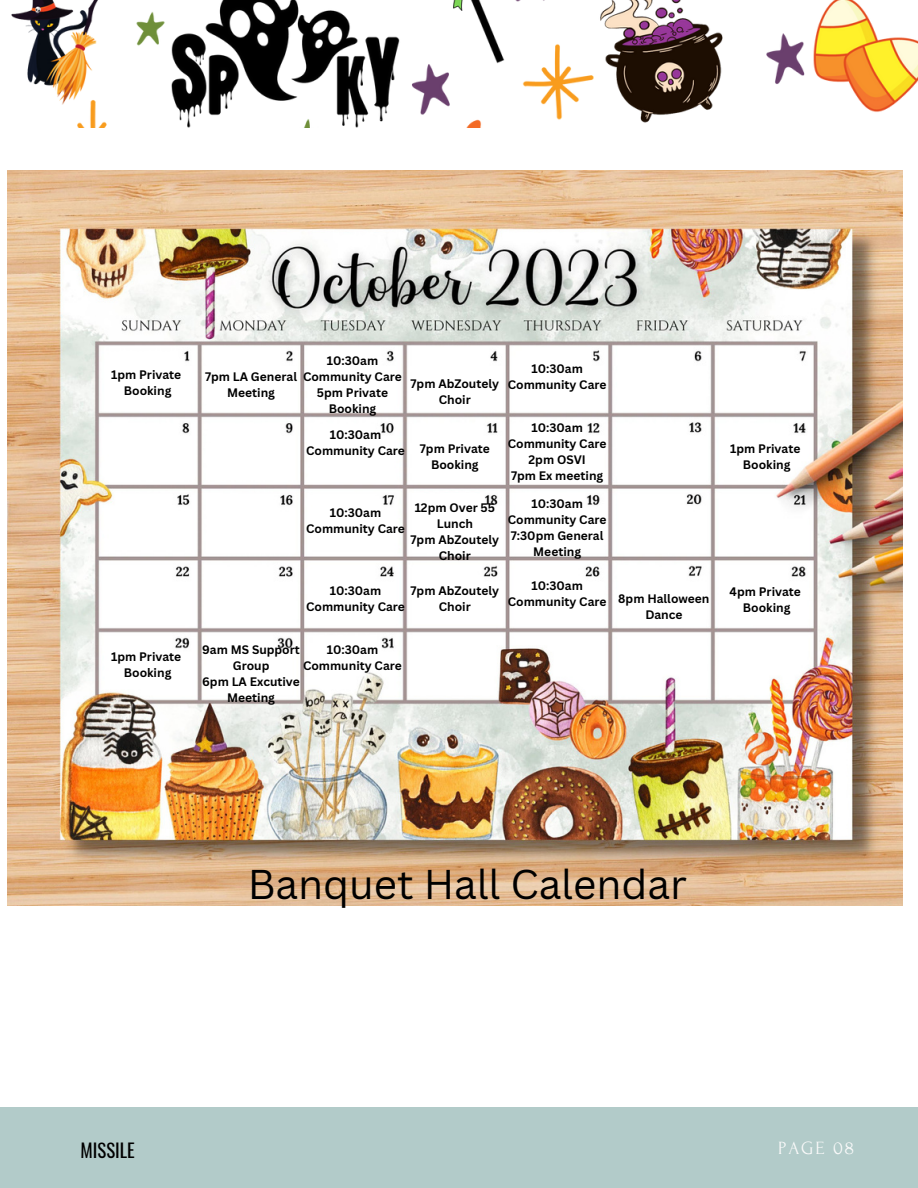
<style>
.page{position:relative;width:918px;height:1188px;background:#fff}
.page>*{position:absolute;margin:0;border:0;box-sizing:border-box;transform-origin:0 0}
.t1{font:40.5px "Canva Sans";color:#000}
.t2{font:18.75px "Oswald";color:#000}
.t3{font:18.6px "Forum";letter-spacing:.1em;color:#fafafa}
.t4{font:700 12px/16px "Canva Sans";color:#000;text-align:center}
</style>
<div class="page">
<div style="left:0;top:1107px;width:918px;height:81px;background:#b2cbc9"></div>
<img style="left:11px;top:0;width:907px;height:127px">
<img style="left:8px;top:171px;width:894px;height:734px">
<p class="t4" style="left:111px;top:366px;width:72px">1pm Private</p>
<p class="t4" style="left:124px;top:382px;width:49px">Booking</p>
<p class="t4" style="left:111px;top:648px;width:72px">1pm Private</p>
<p class="t4" style="left:124px;top:664px;width:49px">Booking</p>
<p class="t4" style="left:303px;top:352px;width:100px">10:30am<br>Community Care</p>
<p class="t4" style="left:317px;top:384px;width:73px">5pm Private<br>Booking</p>
<p class="t4" style="left:205px;top:368px;width:94px">7pm LA General<br>Meeting</p>
<p class="t4" style="left:411px;top:375px;width:90px">7pm AbZoutely<br>Choir</p>
<p class="t4" style="left:306px;top:426px;width:100px">10:30am<br>Community Care</p>
<p class="t4" style="left:420px;top:441px;width:71px">7pm Private<br>Booking</p>
<p class="t4" style="left:415px;top:499px;width:82px">12pm Over 55<br>Lunch</p>
<p class="t4" style="left:411px;top:531px;width:90px">7pm AbZoutely<br>Choir</p>
<p class="t4" style="left:411px;top:582px;width:90px">7pm AbZoutely<br>Choir</p>
<p class="t4" style="left:306px;top:504px;width:100px">10:30am<br>Community Care</p>
<p class="t4" style="left:306px;top:582px;width:100px">10:30am<br>Community Care</p>
<p class="t4" style="left:303px;top:642px;width:100px">10:30am<br>Community Care</p>
<p class="t4" style="left:202px;top:642px;width:99px">9am MS Support<br>Group</p>
<p class="t4" style="left:202px;top:674px;width:99px">6pm LA Excutive<br>Meeting</p>
<p class="t4" style="left:508px;top:360px;width:100px">10:30am<br>Community Care</p>
<p class="t4" style="left:508px;top:419px;width:100px">10:30am<br>Community Care</p>
<p class="t4" style="left:529px;top:451px;width:59px">2pm OSVI</p>
<p class="t4" style="left:511px;top:467px;width:94px">7pm Ex meeting</p>
<p class="t4" style="left:508px;top:495px;width:100px">10:30am<br>Community Care</p>
<p class="t4" style="left:511px;top:527px;width:94px">7:30pm General<br>Meeting</p>
<p class="t4" style="left:508px;top:577px;width:100px">10:30am<br>Community Care</p>
<p class="t4" style="left:618px;top:590px;width:93px">8pm Halloween<br>Dance</p>
<p class="t4" style="left:730px;top:441px;width:72px">1pm Private</p>
<p class="t4" style="left:743px;top:457px;width:49px">Booking</p>
<p class="t4" style="left:730px;top:584px;width:73px">4pm Private</p>
<p class="t4" style="left:743px;top:600px;width:49px">Booking</p>
<p class="t1" style="left:248px;top:856px;width:441px">Banquet Hall Calendar</p>
<p class="t2" style="left:81px;top:1136px;width:56px">MISSILE</p>
<p class="t3" style="left:778px;top:1138px;width:78px">PAGE 08</p>
</div>
